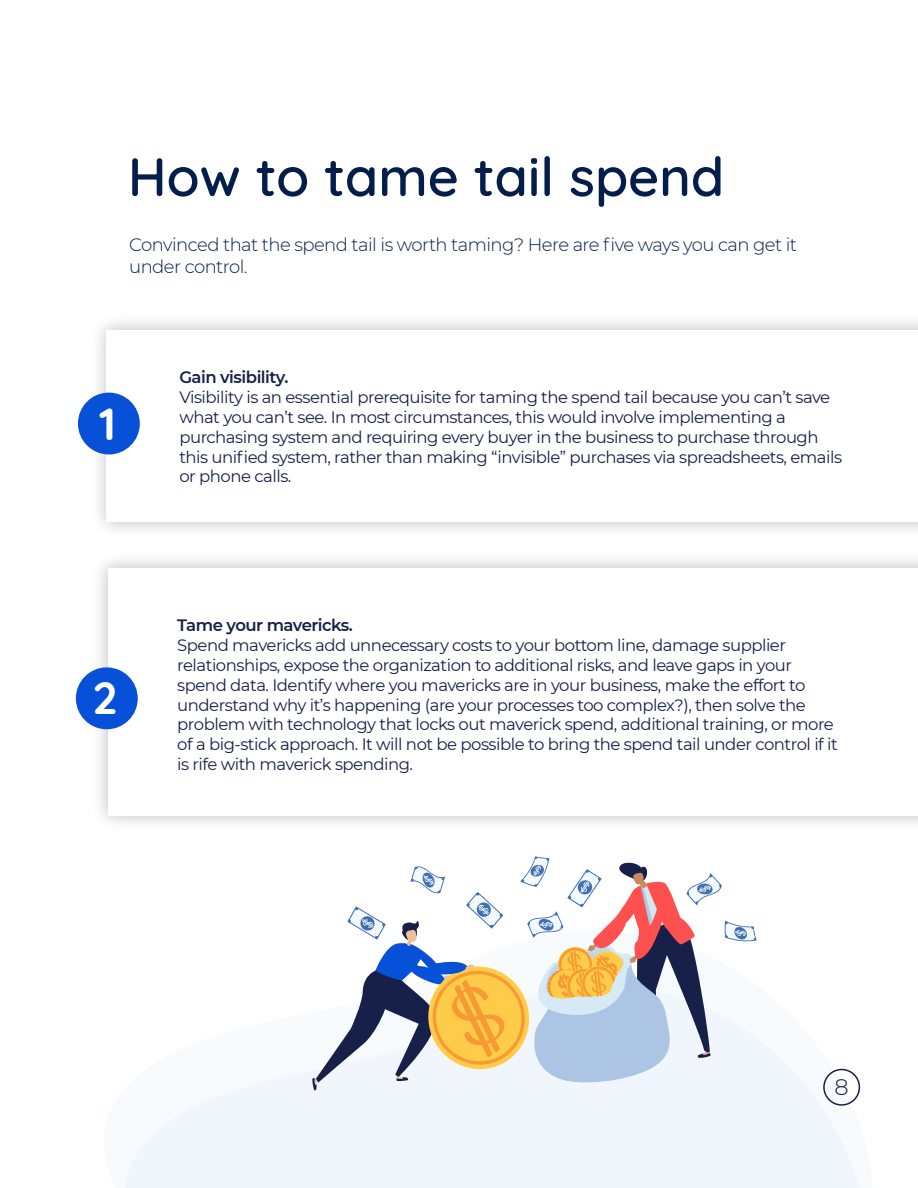
<style>
.page{position:relative;width:918px;height:1188px;background:#fff}
.page>*{position:absolute;margin:0;border:0;box-sizing:border-box;transform-origin:0 0}
.t1{font:600 54px "Quicksand";color:#041d4a}
.t2{font:700 45px "Quicksand";color:#fff}
.t3{font:300 22.5px "Montserrat";color:#162048}
.t4{font:300 18px/21.6px "Montserrat";letter-spacing:-.03em;color:#041d4a}
.t5{font:16.5px/19.8px "Montserrat";letter-spacing:-.03em;color:#162048}
.t6{font:600 16.5px "Montserrat";letter-spacing:-.03em;color:#162048}
</style>
<div class="page">
<div style="left:125px;top:1038px;width:736px;height:150px;background:#f0f6fc"></div>
<img style="left:84px;top:322px;width:834px;height:501px">
<div style="left:107px;top:331px;width:811px;height:191px;background:#fff"></div>
<svg style="left:312px;top:856px;width:445px;height:234px"></svg>
<div style="left:108px;top:568px;width:810px;height:247px;background:#fff"></div>
<div style="left:78px;top:393px;width:62px;height:61px;background:#0751d8;border-radius:50%"></div>
<div style="left:76px;top:667px;width:62px;height:62px;background:#0751d8;border-radius:50%"></div>
<div style="left:823px;top:1069px;width:37px;height:37px;border:2px solid #162048;border-radius:50%"></div>
<h1 class="t1" style="left:128px;top:156px;width:598px">How to tame tail spend</h1>
<p class="t4" style="left:129px;top:233px;width:669px">Convinced that the spend tail is worth taming? Here are five ways you can get it under control.</p>
<h2 class="t2" style="left:99px;top:398px;width:18px">1</h2>
<p class="t6" style="left:179px;top:369px;width:110px">Gain visibility.</p>
<p class="t5" style="left:179px;top:389px;width:664px">Visibility is an essential prerequisite for taming the spend tail because you can’t save what you can’t see. In most circumstances, this would involve implementing a purchasing system and requiring every buyer in the business to purchase through this unified system, rather than making “invisible” purchases via spreadsheets, emails or phone calls.</p>
<h2 class="t2" style="left:93px;top:673px;width:26px">2</h2>
<p class="t6" style="left:177px;top:618px;width:177px">Tame your mavericks.</p>
<p class="t5" style="left:177px;top:635px;width:662px">Spend mavericks add unnecessary costs to your bottom line, damage supplier relationships, expose the organization to additional risks, and leave gaps in your spend data. Identify where you mavericks are in your business, make the effort to understand why it’s happening (are your processes too complex?), then solve the problem with technology that locks out maverick spend, additional training, or more of a big-stick approach. It will not be possible to bring the spend tail under control if it is rife with maverick spending.</p>
<h3 class="t3" style="left:834px;top:1072px;width:16px">8</h3>
</div>
